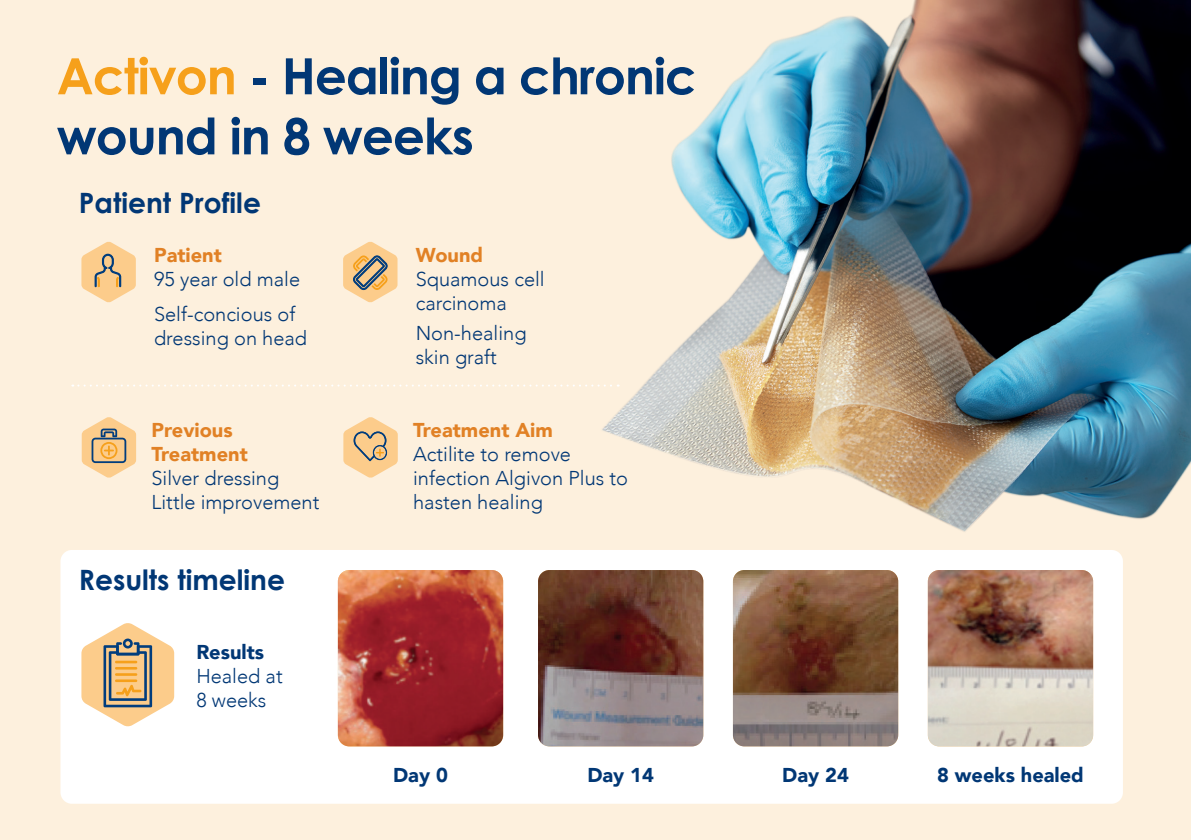
<style>
.page{position:relative;width:1191px;height:840px;background:#fff}
.page>*{position:absolute;margin:0;border:0;box-sizing:border-box;transform-origin:0 0}
.t1{font:700 50px/60px "Century Gothic";letter-spacing:-.02em;color:#013775}
.t2{font:700 28px "Century Gothic";color:#013775}
.t3{font:300 20px/24px "Avenir";color:#013775}
.t4{font:900 20px/24px "Avenir";color:#e18125}
.t5{font:900 20px "Avenir";color:#013775}
.s1{color:#f6a01b}
</style>
<div class="page">
<div style="left:0;top:0;width:1191px;height:839px;background:#fdf0dd"></div>
<div style="left:60px;top:549px;width:1063px;height:254px;background:#fff;border-radius:11px"></div>
<svg style="left:81px;top:242px;width:55px;height:60px"></svg>
<svg style="left:82px;top:417px;width:54px;height:60px"></svg>
<svg style="left:343px;top:242px;width:54px;height:60px"></svg>
<svg style="left:343px;top:417px;width:55px;height:60px"></svg>
<svg style="left:72px;top:384px;width:509px;height:2px"></svg>
<img style="left:338px;top:570px;width:165px;height:176px">
<img style="left:538px;top:570px;width:165px;height:176px">
<img style="left:733px;top:570px;width:165px;height:176px">
<img style="left:928px;top:570px;width:165px;height:176px">
<img style="left:582px;top:0;width:609px;height:558px">
<svg style="left:81px;top:623px;width:93px;height:103px"></svg>
<h1 class="t1" style="left:57px;top:44px;width:641px"><span class="s1">Activon</span> - Healing a chronic wound in 8 weeks</h1>
<h2 class="t2" style="left:79px;top:181px;width:184px">Patient Profile</h2>
<p class="t4" style="left:154px;top:242px;width:69px">Patient</p>
<p class="t3" style="left:154px;top:261px;width:148px;line-height:35.4px">95 year old male<br>Self-concious of</p>
<p class="t3" style="left:154px;top:326px;width:155px">dressing on head</p>
<p class="t4" style="left:151px;top:417px;width:98px">Previous<br>Treatment</p>
<p class="t3" style="left:151px;top:466px;width:169px">Silver dressing<br>Little improvement</p>
<h2 class="t2" style="left:79px;top:558px;width:208px">Results timeline</h2>
<p class="t5" style="left:196px;top:634px;width:69px">Results</p>
<p class="t3" style="left:196px;top:663px;width:88px">Healed at<br>8 weeks</p>
<p class="t4" style="left:416px;top:242px;width:69px">Wound</p>
<p class="t3" style="left:416px;top:267px;width:130px">Squamous cell carcinoma</p>
<p class="t3" style="left:416px;top:320px;width:112px">Non-healing skin graft</p>
<p class="t4" style="left:413px;top:417px;width:141px">Treatment Aim</p>
<p class="t3" style="left:413px;top:442px;width:216px">Actilite to remove infection Algivon Plus to hasten healing</p>
<p class="t5" style="left:393px;top:757px;width:56px">Day 0</p>
<p class="t5" style="left:587px;top:757px;width:68px">Day 14</p>
<p class="t5" style="left:782px;top:757px;width:68px">Day 24</p>
<p class="t5" style="left:937px;top:757px;width:148px">8 weeks healed</p>
</div>
